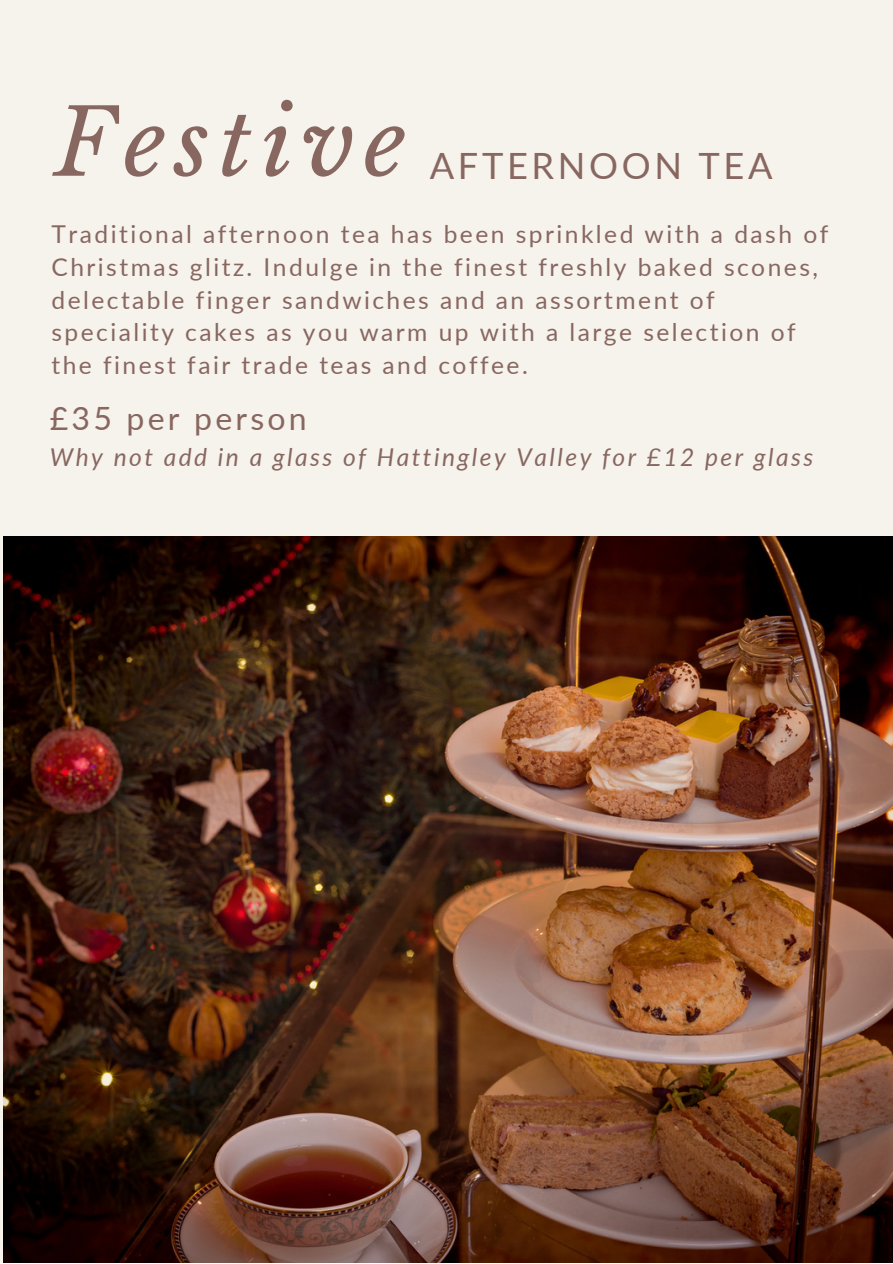
<style>
.page{position:relative;width:893px;height:1264px;background:#fff}
.page>*{position:absolute;margin:0;border:0;box-sizing:border-box;transform-origin:0 0}
.t1{font:italic 91.5px "Libre Baskerville";letter-spacing:.1em;color:#886761}
.t2{font:36.15px "Lato";letter-spacing:.1em;color:#886761}
.t3{font:32.1px "Lato";letter-spacing:.1em;color:#886761}
.t4{font:24.6px/32.5px "Lato";letter-spacing:.1em;color:#886761}
.t5{font:italic 24.6px "Lato";letter-spacing:.1em;color:#886761}
</style>
<div class="page">
<div style="left:0;top:0;width:892px;height:1262px;background:#f6f3ec"></div>
<img style="left:3px;top:536px;width:889px;height:726px">
<p class="t1" style="left:54px;top:87px;width:353px">Festive</p>
<p class="t2" style="left:430px;top:143px;width:344px">AFTERNOON TEA</p>
<p class="t4" style="left:51px;top:217px;width:778px">Traditional afternoon tea has been sprinkled with a dash of Christmas glitz. Indulge in the finest freshly baked scones, delectable finger sandwiches and an assortment of speciality cakes as you warm up with a large selection of the finest fair trade teas and coffee.</p>
<p class="t3" style="left:50px;top:398px;width:258px">£35 per person</p>
<p class="t5" style="left:50px;top:442px;width:764px">Why not add in a glass of Hattingley Valley for £12 per glass</p>
</div>
